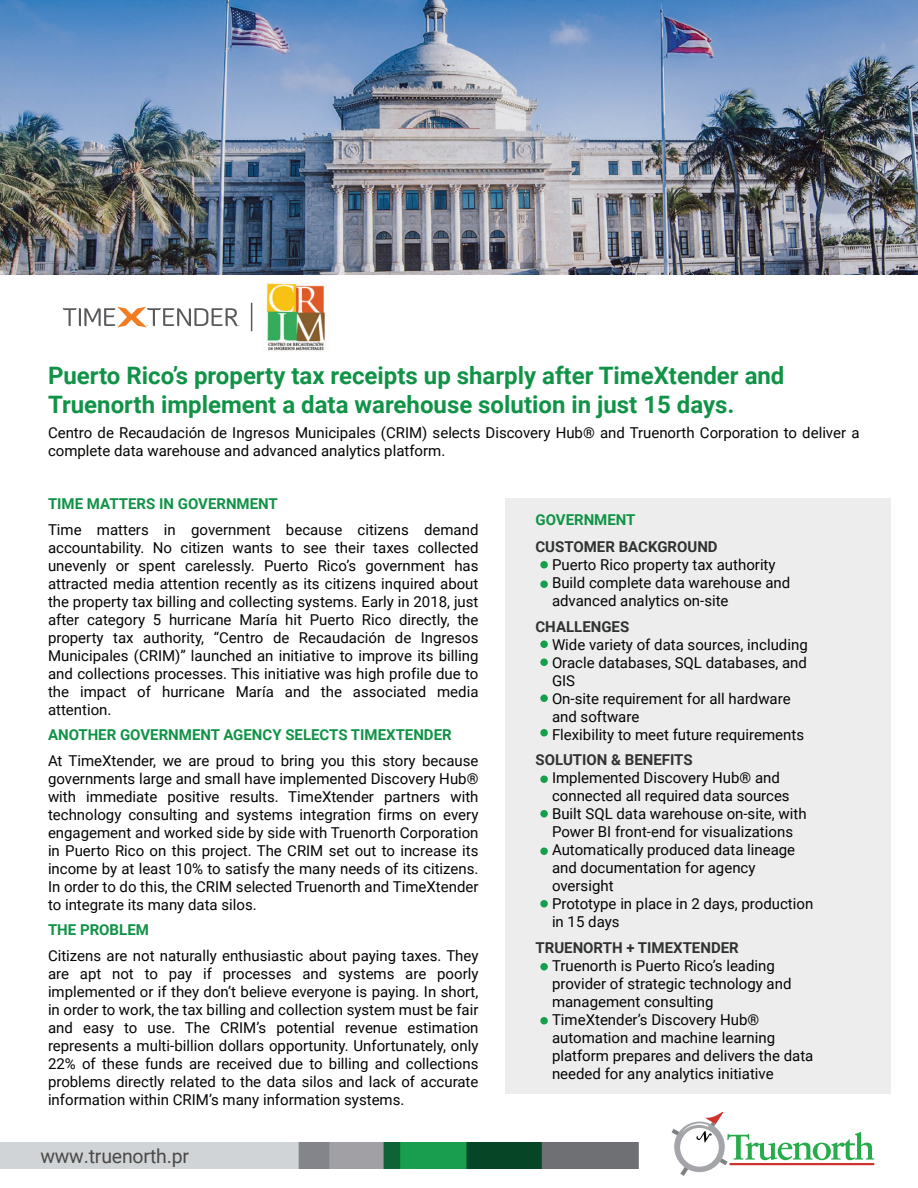
<style>
.page{position:relative;width:918px;height:1188px;background:#fff}
.page>*{position:absolute;margin:0;border:0;box-sizing:border-box;transform-origin:0 0}
.t1{font:700 24px/28.8px "Roboto";color:#109346}
.t2{font:19.5px "Roboto";letter-spacing:-.01em;color:#4c4a47}
.t3{font:15px/18px "Roboto";color:#040503}
.t4{font:700 15px "Roboto";color:#109346}
.t5{font:700 15px "Roboto";color:#313232}
</style>
<div class="page">
<svg style="left:672px;top:1112px;width:202px;height:64px"></svg>
<img style="left:0;top:1142px;width:639px;height:27px">
<div style="left:506px;top:498px;width:385px;height:596px;background:#ededed"></div>
<div style="left:540px;top:561px;width:8px;height:7px;background:#169e4f;border-radius:50%"></div>
<div style="left:540px;top:580px;width:8px;height:8px;background:#169e4f;border-radius:50%"></div>
<div style="left:540px;top:640px;width:8px;height:8px;background:#169e4f;border-radius:50%"></div>
<div style="left:540px;top:658px;width:8px;height:8px;background:#169e4f;border-radius:50%"></div>
<div style="left:540px;top:694px;width:8px;height:8px;background:#169e4f;border-radius:50%"></div>
<div style="left:540px;top:729px;width:8px;height:7px;background:#169e4f;border-radius:50%"></div>
<div style="left:540px;top:776px;width:8px;height:7px;background:#169e4f;border-radius:50%"></div>
<div style="left:540px;top:810px;width:8px;height:8px;background:#169e4f;border-radius:50%"></div>
<div style="left:540px;top:848px;width:8px;height:7px;background:#169e4f;border-radius:50%"></div>
<div style="left:540px;top:900px;width:8px;height:8px;background:#169e4f;border-radius:50%"></div>
<div style="left:540px;top:963px;width:8px;height:7px;background:#169e4f;border-radius:50%"></div>
<div style="left:540px;top:1017px;width:8px;height:7px;background:#169e4f;border-radius:50%"></div>
<img style="left:0;top:0;width:918px;height:274px">
<svg style="left:63px;top:307px;width:176px;height:20px"></svg>
<svg style="left:251px;top:303px;width:1px;height:28px"></svg>
<img style="left:266px;top:283px;width:60px;height:68px">
<h1 class="t1" style="left:48px;top:360px;width:738px">Puerto Rico’s property tax receipts up sharply after TimeXtender and<br>Truenorth implement a data warehouse solution in just 15 days.</h1>
<p class="t3" style="left:48px;top:423px;width:813px">Centro de Recaudación de Ingresos Municipales (CRIM) selects Discovery Hub® and Truenorth Corporation to deliver a complete data warehouse and advanced analytics platform.</p>
<p class="t4" style="left:48px;top:493px;width:231px">TIME MATTERS IN GOVERNMENT</p>
<p class="t3" style="left:48px;top:520px;width:432px;text-align:justify">Time matters in government because citizens demand accountability. No citizen wants to see their taxes collected unevenly or spent carelessly. Puerto Rico’s government has attracted media attention recently as its citizens inquired about the property tax billing and collecting systems. Early in 2018, just after category 5 hurricane María hit Puerto Rico directly, the property tax authority, “Centro de Recaudación de Ingresos Municipales (CRIM)” launched an initiative to improve its billing and collections processes. This initiative was high profile due to the impact of hurricane María and the associated media attention.</p>
<p class="t4" style="left:48px;top:724px;width:405px">ANOTHER GOVERNMENT AGENCY SELECTS TIMEXTENDER</p>
<p class="t3" style="left:48px;top:751px;width:432px;text-align:justify">At TimeXtender, we are proud to bring you this story because governments large and small have implemented Discovery Hub® with immediate positive results. TimeXtender partners with technology consulting and systems integration firms on every engagement and worked side by side with Truenorth Corporation in Puerto Rico on this project. The CRIM set out to increase its income by at least 10% to satisfy the many needs of its citizens.<br>In order to do this, the CRIM selected Truenorth and TimeXtender to integrate its many data silos.</p>
<p class="t4" style="left:48px;top:919px;width:102px">THE PROBLEM</p>
<p class="t3" style="left:48px;top:946px;width:432px;text-align:justify">Citizens are not naturally enthusiastic about paying taxes. They are apt not to pay if processes and systems are poorly implemented or if they don’t believe everyone is paying. In short, in order to work, the tax billing and collection system must be fair and easy to use. The CRIM’s potential revenue estimation represents a multi-billion dollars opportunity. Unfortunately, only 22% of these funds are received due to billing and collections problems directly related to the data silos and lack of accurate information within CRIM’s many information systems.</p>
<p class="t4" style="left:536px;top:509px;width:102px">GOVERNMENT</p>
<p class="t5" style="left:536px;top:536px;width:184px">CUSTOMER BACKGROUND</p>
<p class="t3" style="left:552px;top:555px;width:240px">Puerto Rico property tax authority<br>Build complete data warehouse and advanced analytics on-site</p>
<p class="t5" style="left:536px;top:616px;width:95px">CHALLENGES</p>
<p class="t3" style="left:552px;top:635px;width:257px">Wide variety of data sources, including<br>Oracle databases, SQL databases, and<br>GIS<br>On-site requirement for all hardware and software<br>Flexibility to meet future requirements</p>
<p class="t5" style="left:536px;top:749px;width:159px">SOLUTION &amp; BENEFITS</p>
<p class="t3" style="left:552px;top:768px;width:263px">Implemented Discovery Hub® and connected all required data sources<br>Built SQL data warehouse on-site, with<br>Power BI front-end for visualizations<br>Automatically produced data lineage and documentation for agency oversight<br>Prototype in place in 2 days, production in 15 days</p>
<p class="t5" style="left:536px;top:937px;width:205px">TRUENORTH + TIMEXTENDER</p>
<p class="t3" style="left:552px;top:956px;width:263px">Truenorth is Puerto Rico’s leading provider of strategic technology and management consulting<br>TimeXtender’s Discovery Hub® automation and machine learning platform prepares and delivers the data needed for any analytics initiative</p>
<h2 class="t2" style="left:40px;top:1142px;width:150px">www.truenorth.pr</h2>
</div>
